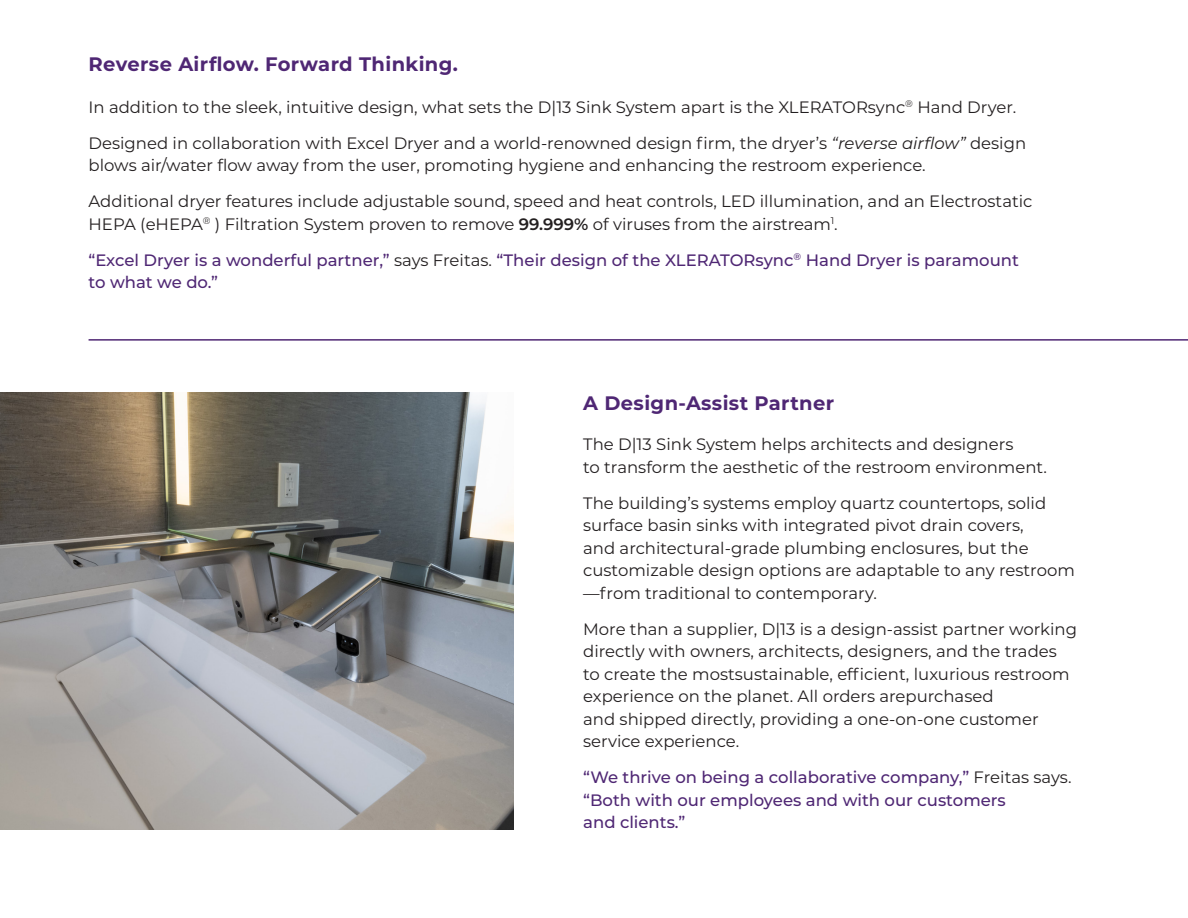
<style>
.page{position:relative;width:1188px;height:918px;background:#fff}
.page>*{position:absolute;margin:0;border:0;box-sizing:border-box;transform-origin:0 0}
.t1{font:700 19.5px "Montserrat";letter-spacing:.02em;color:#4f2774}
.t2{font:16.5px/22.5px "Montserrat";color:#231f20}
.t3{font:500 16.5px/22.5px "Montserrat";color:#4f2774}
.s1{font-style:italic}
.s2{font-weight:600}
.s3{font-weight:400;color:#231f20}
</style>
<div class="page">
<hr style="left:89px;top:339px;width:1099px;height:2px;background:#4f2774">
<img style="left:0;top:393px;width:513px;height:437px">
<p class="t1" style="left:89px;top:50px;width:371px">Reverse Airflow. Forward Thinking.</p>
<p class="t2" style="left:89px;top:95px;width:929px">In addition to the sleek, intuitive design, what sets the D|13 Sink System apart is the XLERATORsync<sup>®</sup> Hand Dryer.</p>
<p class="t2" style="left:89px;top:131px;width:939px">Designed in collaboration with Excel Dryer and a world-renowned design firm, the dryer’s <span class="s1">“reverse airflow”</span> design blows air/water flow away from the user, promoting hygiene and enhancing the restroom experience.</p>
<p class="t2" style="left:89px;top:190px;width:945px">Additional dryer features include adjustable sound, speed and heat controls, LED illumination, and an Electrostatic<br>HEPA (eHEPA<sup>®</sup> ) Filtration System proven to remove <span class="s2">99.999%</span> of viruses from the airstream<sup>1</sup>.</p>
<p class="t3" style="left:89px;top:248px;width:932px">“Excel Dryer is a wonderful partner,” <span class="s3">says Freitas.</span> “Their design of the XLERATORsync<sup>®</sup> Hand Dryer is paramount to what we do.”</p>
<p class="t1" style="left:583px;top:389px;width:253px">A Design-Assist Partner</p>
<p class="t2" style="left:583px;top:432px;width:465px">The D|13 Sink System helps architects and designers<br>to transform the aesthetic of the restroom environment.</p>
<p class="t2" style="left:583px;top:491px;width:493px">The building’s systems employ quartz countertops, solid surface basin sinks with integrated pivot drain covers,<br>and architectural-grade plumbing enclosures, but the customizable design options are adaptable to any restroom —from traditional to contemporary.</p>
<p class="t2" style="left:583px;top:617px;width:495px">More than a supplier, D|13 is a design-assist partner working directly with owners, architects, designers, and the trades to create the mostsustainable, efficient, luxurious restroom experience on the planet. All orders arepurchased<br>and shipped directly, providing a one-on-one customer service experience.</p>
<p class="t3" style="left:583px;top:765px;width:490px">“We thrive on being a collaborative company,” <span class="s3">Freitas says. </span>“Both with our employees and with our customers<br>and clients.”</p>
</div>
